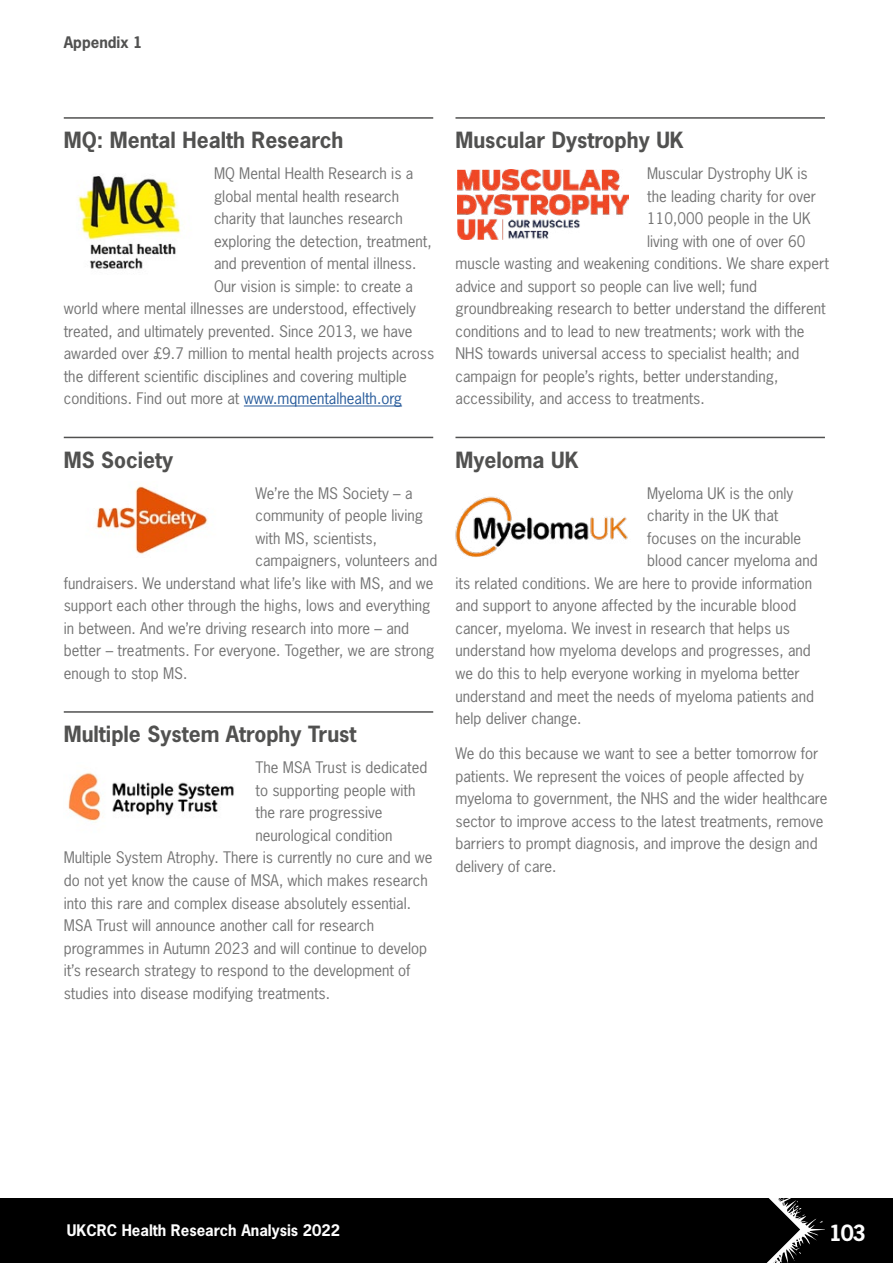
<style>
.page{position:relative;width:893px;height:1263px;background:#fff}
.page>*{position:absolute;margin:0;border:0;box-sizing:border-box;transform-origin:0 0}
.Subheading_Appendix1{font:700 21px "News Gothic Std";color:#515150}
.t1{font:700 21px "News Gothic Std";color:#fdfdfd}
.Body{font:15px/22.5px "News Gothic Std";color:#737373}
.t2{font:700 15px "News Gothic Std";color:#fdfdfd}
.t3{font:700 15px "News Gothic Std";color:#515150}
.s1{color:#275b9b}
</style>
<div class="page">
<div style="left:0;top:1198px;width:893px;height:65px;background:#000"></div>
<svg style="left:766px;top:1198px;width:59px;height:65px"></svg>
<hr style="left:64px;top:117px;width:369px;height:2px;background:#515150">
<hr style="left:244px;top:406px;width:158px;height:1px;background:#275b9b">
<hr style="left:64px;top:437px;width:369px;height:1px;background:#515150">
<hr style="left:64px;top:711px;width:369px;height:2px;background:#515150">
<img style="left:77px;top:176px;width:104px;height:93px">
<img style="left:96px;top:486px;width:112px;height:68px">
<img style="left:68px;top:772px;width:166px;height:49px">
<hr style="left:455px;top:117px;width:370px;height:2px;background:#515150">
<hr style="left:455px;top:437px;width:370px;height:1px;background:#515150">
<img style="left:457px;top:169px;width:171px;height:71px">
<img style="left:455px;top:496px;width:173px;height:61px">
<p class="t3" style="left:64px;top:32px;width:80px">Appendix 1</p>
<p class="Subheading_Appendix1" style="left:64px;top:127px;width:281px">MQ: Mental Health Research</p>
<p class="Body" style="left:214px;top:162px;width:201px">MQ Mental Health Research is a</p>
<p class="Body" style="left:214px;top:185px;width:187px">global mental health research</p>
<p class="Body" style="left:214px;top:207px;width:190px">charity that launches research</p>
<p class="Body" style="left:214px;top:230px;width:219px">exploring the detection, treatment,</p>
<p class="Body" style="left:214px;top:252px;width:204px">and prevention of mental illness.</p>
<p class="Body" style="left:214px;top:275px;width:200px">Our vision is simple: to create a</p>
<p class="Body" style="left:64px;top:297px;width:354px">world where mental illnesses are understood, effectively</p>
<p class="Body" style="left:64px;top:320px;width:350px">treated, and ultimately prevented. Since 2013, we have</p>
<p class="Body" style="left:64px;top:342px;width:372px">awarded over £9.7 million to mental health projects across</p>
<p class="Body" style="left:64px;top:365px;width:344px">the different scientific disciplines and covering multiple</p>
<p class="Body" style="left:64px;top:387px;width:340px">conditions. Find out more at <span class="s1">www.mqmentalhealth.org</span></p>
<p class="Subheading_Appendix1" style="left:64px;top:446px;width:111px">MS Society</p>
<p class="Body" style="left:255px;top:482px;width:159px">We’re the MS Society – a</p>
<p class="Body" style="left:255px;top:504px;width:169px">community of people living</p>
<p class="Body" style="left:255px;top:527px;width:123px">with MS, scientists,</p>
<p class="Body" style="left:255px;top:549px;width:183px">campaigners, volunteers and</p>
<p class="Body" style="left:64px;top:572px;width:371px">fundraisers. We understand what life’s like with MS, and we</p>
<p class="Body" style="left:64px;top:594px;width:368px">support each other through the highs, lows and everything</p>
<p class="Body" style="left:64px;top:617px;width:347px">in between. And we’re driving research into more – and</p>
<p class="Body" style="left:64px;top:639px;width:372px">better – treatments. For everyone. Together, we are strong</p>
<p class="Body" style="left:64px;top:662px;width:125px">enough to stop MS.</p>
<p class="Subheading_Appendix1" style="left:64px;top:721px;width:294px">Multiple System Atrophy Trust</p>
<p class="Body" style="left:255px;top:756px;width:173px">The MSA Trust is dedicated</p>
<p class="Body" style="left:255px;top:779px;width:161px">to supporting people with</p>
<p class="Body" style="left:255px;top:801px;width:128px">the rare progressive</p>
<p class="Body" style="left:255px;top:824px;width:138px">neurological condition</p>
<p class="Body" style="left:64px;top:846px;width:370px">Multiple System Atrophy. There is currently no cure and we</p>
<p class="Body" style="left:64px;top:869px;width:365px">do not yet know the cause of MSA, which makes research</p>
<p class="Body" style="left:64px;top:891px;width:349px">into this rare and complex disease absolutely essential.</p>
<p class="Body" style="left:64px;top:914px;width:312px">MSA Trust will announce another call for research</p>
<p class="Body" style="left:64px;top:936px;width:365px">programmes in Autumn 2023 and will continue to develop</p>
<p class="Body" style="left:64px;top:959px;width:348px">it’s research strategy to respond to the development of</p>
<p class="Body" style="left:64px;top:981px;width:268px">studies into disease modifying treatments.</p>
<p class="Subheading_Appendix1" style="left:455px;top:127px;width:230px">Muscular Dystrophy UK</p>
<p class="Body" style="left:647px;top:162px;width:162px">Muscular Dystrophy UK is</p>
<p class="Body" style="left:647px;top:185px;width:170px">the leading charity for over</p>
<p class="Body" style="left:647px;top:207px;width:165px">110,000 people in the UK</p>
<p class="Body" style="left:647px;top:230px;width:160px">living with one of over 60</p>
<p class="Body" style="left:455px;top:252px;width:375px">muscle wasting and weakening conditions. We share expert</p>
<p class="Body" style="left:455px;top:275px;width:303px">advice and support so people can live well; fund</p>
<p class="Body" style="left:455px;top:297px;width:372px">groundbreaking research to better understand the different</p>
<p class="Body" style="left:455px;top:320px;width:351px">conditions and to lead to new treatments; work with the</p>
<p class="Body" style="left:455px;top:342px;width:345px">NHS towards universal access to specialist health; and</p>
<p class="Body" style="left:455px;top:365px;width:324px">campaign for people’s rights, better understanding,</p>
<p class="Body" style="left:455px;top:387px;width:251px">accessibility, and access to treatments.</p>
<p class="Subheading_Appendix1" style="left:455px;top:446px;width:125px">Myeloma UK</p>
<p class="Body" style="left:647px;top:482px;width:148px">Myeloma UK is the only</p>
<p class="Body" style="left:647px;top:504px;width:133px">charity in the UK that</p>
<p class="Body" style="left:647px;top:527px;width:155px">focuses on the incurable</p>
<p class="Body" style="left:647px;top:549px;width:172px">blood cancer myeloma and</p>
<p class="Body" style="left:455px;top:572px;width:358px">its related conditions. We are here to provide information</p>
<p class="Body" style="left:455px;top:594px;width:342px">and support to anyone affected by the incurable blood</p>
<p class="Body" style="left:455px;top:617px;width:336px">cancer, myeloma. We invest in research that helps us</p>
<p class="Body" style="left:455px;top:639px;width:357px">understand how myeloma develops and progresses, and</p>
<p class="Body" style="left:455px;top:662px;width:346px">we do this to help everyone working in myeloma better</p>
<p class="Body" style="left:455px;top:684px;width:360px">understand and meet the needs of myeloma patients and</p>
<p class="Body" style="left:455px;top:707px;width:128px">help deliver change.</p>
<p class="Body" style="left:455px;top:742px;width:373px">We do this because we want to see a better tomorrow for patients. We represent the voices of people affected by myeloma to government, the NHS and the wider healthcare sector to improve access to the latest treatments, remove barriers to prompt diagnosis, and improve the design and delivery of care.</p>
<p class="t2" style="left:67px;top:1220px;width:275px">UKCRC Health Research Analysis 2022</p>
<h1 class="t1" style="left:829px;top:1219px;width:38px">103</h1>
</div>
